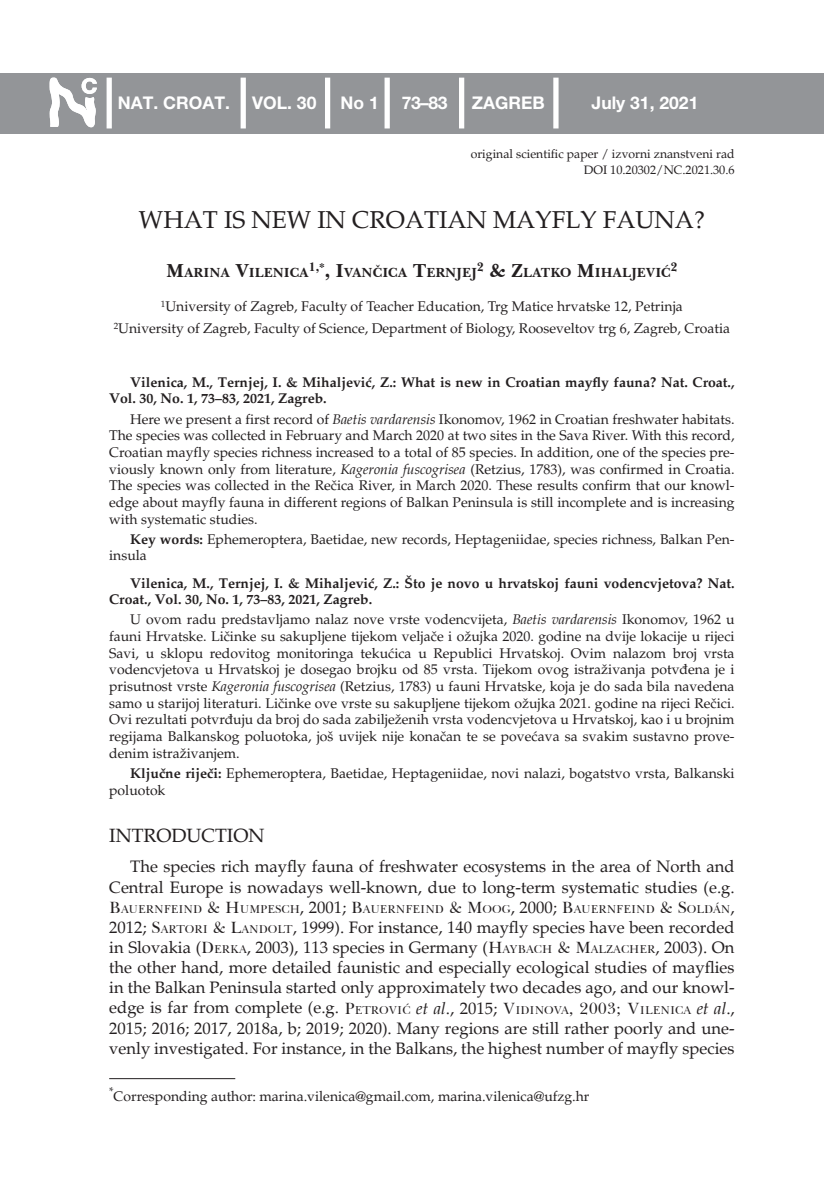
<style>
.page{position:relative;width:824px;height:1191px;background:#fff}
.page>*{position:absolute;margin:0;border:0;box-sizing:border-box;transform-origin:0 0}
.t1{font:24.5px "Palatino";color:#231f20}
.t2{font:19.25px "Palatino";color:#231f20}
.t3{font:700 17.5px "Helvetica Neue LT Pro";color:#fff}
.t4{font:16.62px/20.1px "Palatino";color:#231f20;text-align:right}
.t5{font:14px/16.6px "Palatino CE";color:#231f20;text-align:justify}
.t6{font:700 14px/16.6px "Palatino";color:#231f20}
.t7{font:14px "Palatino";color:#231f20}
.t8{font:700 13.47px "Baskerville BT";color:#231f20}
.t9{font:700 12.6px "Baskerville BT";color:#231f20}
.t10{font:12.25px/15.8px "Palatino";color:#231f20;text-align:right}
.t11{font:11.72px "Baskerville BT";color:#231f20}
.s1{font-size:19.25px}
.s2{font-family:"Palatino";font-style:italic}
.s3{font-family:"Palatino";font-weight:700}
.s4{font-size:16.62px}
.s5{font-family:"Palatino";font-size:16.62px}
.s6{font-family:"Baskerville BT"}
.s7{font-family:"Baskerville BT";font-size:11.72px}
.s8{font-style:italic}
</style>
<div class="page">
<hr style="left:109px;top:1078px;width:126px;height:1px;background:#231f20">
<div style="left:1px;top:73px;width:822px;height:60px;background:#939598"></div>
<div style="left:107px;top:78px;width:5px;height:50px;background:#fff"></div>
<div style="left:240px;top:78px;width:6px;height:50px;background:#fff"></div>
<div style="left:325px;top:78px;width:5px;height:50px;background:#fff"></div>
<div style="left:384px;top:78px;width:6px;height:50px;background:#fff"></div>
<div style="left:459px;top:78px;width:5px;height:50px;background:#fff"></div>
<div style="left:553px;top:78px;width:5px;height:50px;background:#fff"></div>
<svg style="left:50px;top:78px;width:47px;height:49px"></svg>
<p class="t3" style="left:118px;top:92px;width:114px">NAT. CROAT.</p>
<p class="t3" style="left:252px;top:92px;width:66px">VOL. 30</p>
<p class="t3" style="left:340px;top:92px;width:40px">No 1</p>
<p class="t3" style="left:402px;top:92px;width:47px">73–83</p>
<p class="t3" style="left:472px;top:92px;width:74px">ZAGREB</p>
<p class="t3" style="left:591px;top:92px;width:108px">July 31, 2021</p>
<p class="t10" style="left:470px;top:146px;width:265px">original scientific paper / izvorni znanstveni rad<br>DOI 10.20302/NC.2021.30.6</p>
<h1 class="t1" style="left:139px;top:205px;width:567px">WHAT IS NEW IN CROATIAN MAYFLY FAUNA?</h1>
<p class="t8" style="left:166px;top:264px;width:506px"><span class="s1">M</span>ARINA <span class="s1">V</span>ILENICA<sup>1,</sup><sup>*</sup><span class="s1">, I</span>VANČICA <span class="s1">T</span>ERNJEJ<sup>2</sup> <span class="s1">&amp; Z</span>LATKO <span class="s1">M</span>IHALJEVIĆ</p>
<p class="t9" style="left:670px;top:259px;width:8px">2</p>
<p class="t5" style="left:114px;top:296px;width:618px;line-height:21.9px;text-align:center"><sup>1</sup>University of Zagreb, Faculty of Teacher Education, Trg Matice hrvatske 12, Petrinja<br><sup>2</sup>University of Zagreb, Faculty of Science, Department of Biology, Rooseveltov trg 6, Zagreb, Croatia</p>
<p class="t6" style="left:109px;top:374px;width:627px;text-indent:21px">Vilenica, M., Ternjej, I. &amp; Mihaljević, Z.: What is new in Croatian mayfly fauna? Nat. Croat.,<br>Vol. 30, No. 1, 73–83, 2021, Zagreb.</p>
<p class="t5" style="left:109px;top:411px;width:627px;text-indent:21px">Here we present a first record of <span class="s2">Baetis vardarensis</span> Ikonomov, 1962 in Croatian freshwater habitats.<br>The species was collected in February and March 2020 at two sites in the Sava River. With this record, Croatian mayfly species richness increased to a total of 85 species. In addition, one of the species pre&shy;viously known only from literature, <span class="s2">Kageronia fuscogrisea</span> (Retzius, 1783), was confirmed in Croatia.<br>The species was collected in the Rečica River, in March 2020. These results confirm that our knowl&shy;edge about mayfly fauna in different regions of Balkan Peninsula is still incomplete and is increasing with systematic studies.</p>
<p class="t5" style="left:109px;top:531px;width:627px;text-indent:21px"><span class="s3">Key words:</span> Ephemeroptera, Baetidae, new records, Heptageniidae, species richness, Balkan Pen&shy;insula</p>
<p class="t6" style="left:109px;top:574px;width:627px;text-indent:21px">Vilenica, M., Ternjej, I. &amp; Mihaljević, Z.: Što je novo u hrvatskoj fauni vodencvjetova? Nat.<br>Croat., Vol. 30, No. 1, 73–83, 2021, Zagreb.</p>
<p class="t5" style="left:109px;top:611px;width:627px;text-indent:21px">U ovom radu predstavljamo nalaz nove vrste vodencvijeta, <span class="s2">Baetis vardarensis</span> Ikonomov, 1962 u fauni Hrvatske. Ličinke su sakupljene tijekom veljače i ožujka 2020. godine na dvije lokacije u rijeci Savi, u sklopu redovitog monitoringa tekućica u Republici Hrvatskoj. Ovim nalazom broj vrsta vodencvjetova u Hrvatskoj je dosegao brojku od 85 vrsta. Tijekom ovog istraživanja potvđena je i prisutnost vrste <span class="s2">Kageronia fuscogrisea</span> (Retzius, 1783) u fauni Hrvatske, koja je do sada bila navedena samo u starijoj literaturi. Ličinke ove vrste su sakupljene tijekom ožujka 2021. godine na rijeci Rečici.<br>Ovi rezultati potvrđuju da broj do sada zabilježenih vrsta vodencvjetova u Hrvatskoj, kao i u brojnim regijama Balkanskog poluotoka, još uvijek nije konačan te se povećava sa svakim sustavno prove&shy;denim istraživanjem.</p>
<p class="t5" style="left:109px;top:765px;width:627px;text-indent:21px"><span class="s3">Ključne riječi:</span> Ephemeroptera, Baetidae, Heptageniidae, novi nalazi, bogatstvo vrsta, Balkanski poluotok</p>
<h2 class="t2" style="left:109px;top:823px;width:157px">INTRODUCTION</h2>
<p class="t4" style="left:109px;top:857px;width:627px">The species rich mayfly fauna of freshwater ecosystems in the area of North and<br>Central Europe is nowadays well-known, due to long-term systematic studies (e.g.</p>
<p class="t11" style="left:109px;top:901px;width:627px"><span class="s4">B</span>AUERNFEIND <span class="s4">&amp; H</span>UMPESCH<span class="s5">, 2001;</span> <span class="s4">B</span>AUERNFEIND <span class="s4">&amp; M</span>OOG<span class="s5">, 2000;</span> <span class="s4">B</span>AUERNFEIND <span class="s4">&amp; S</span>OLDÁN<span class="s5">,</span></p>
<p class="t4" style="left:109px;top:917px;width:627px;text-align:justify">2012; <span class="s6">S</span><span class="s7">ARTORI</span> <span class="s6">&amp; L</span><span class="s7">ANDOLT</span>, 1999). For instance, 140 mayfly species have been recorded in Slovakia (<span class="s6">D</span><span class="s7">ERKA</span>, 2003), 113 species in Germany (<span class="s6">H</span><span class="s7">AYBACH</span> <span class="s6">&amp; M</span><span class="s7">ALZACHER</span>, 2003). On the other hand, more detailed faunistic and especially ecological studies of mayflies in the Balkan Peninsula started only approximately two decades ago, and our knowl&shy;edge is far from complete (e.g. <span class="s6">P</span><span class="s7">ETROVIĆ</span> <span class="s8">et al</span>., 2015; <span class="s6">V</span><span class="s7">IDINOVA</span><span class="s6">, 2003; V</span><span class="s7">ILENICA</span> <span class="s8">et al</span>., 2015; 2016; 2017, 2018a, b; 2019; 2020). Many regions are still rather poorly and une&shy;venly investigated. For instance, in the Balkans, the highest number of mayfly species</p>
<p class="t7" style="left:109px;top:1087px;width:481px"><sup>*</sup>Corresponding author: marina.vilenica@gmail.com, marina.vilenica@ufzg.hr</p>
</div>
